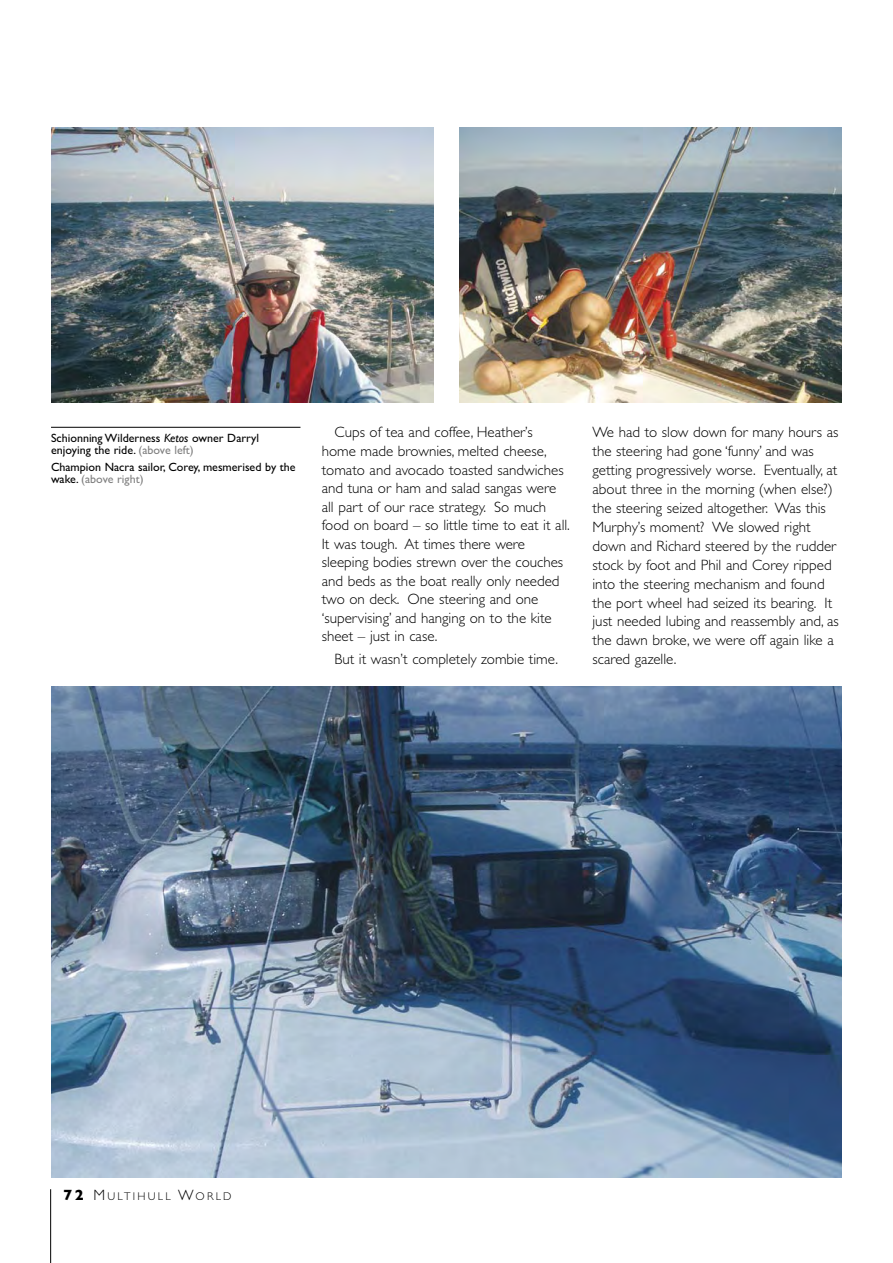
<style>
.page{position:relative;width:893px;height:1263px;background:#fff}
.page>*{position:absolute;margin:0;border:0;box-sizing:border-box;transform-origin:0 0}
.t1{font:300 15px/18.9px "Gill Sans";color:#000}
.t2{font:12px/12px "Gill Sans";color:#000}
.t3{font:300 11.25px "Gill Sans";letter-spacing:.2em;color:#000}
.s1{font-style:italic}
.s2{color:#808080}
.s3{font-weight:700;font-size:15px}
.s4{font-size:15px}
</style>
<div class="page">
<hr style="left:50px;top:1189px;width:1px;height:74px;background:#000">
<img style="left:51px;top:686px;width:791px;height:492px">
<img style="left:459px;top:128px;width:383px;height:274px">
<img style="left:51px;top:128px;width:383px;height:274px">
<hr style="left:51px;top:427px;width:249px;height:1px;background:#000">
<p class="t2" style="left:51px;top:434px;width:210px">Schionning Wilderness <span class="s1">Ketos</span> owner Darryl enjoying the ride. <span class="s2">(above left)</span></p>
<p class="t2" style="left:51px;top:462px;width:246px">Champion Nacra sailor, Corey, mesmerised by the wake. <span class="s2">(above right)</span></p>
<p class="t1" style="left:322px;top:425px;width:250px;text-indent:13px">Cups of tea and coffee, Heather’s home made brownies, melted cheese, tomato and avocado toasted sandwiches and tuna or ham and salad sangas were all part of our race strategy. So much food on board – so little time to eat it all.<br>It was tough. At times there were sleeping bodies strewn over the couches and beds as the boat really only needed two on deck. One steering and one ‘supervising’ and hanging on to the kite sheet – just in case.</p>
<p class="t1" style="left:334px;top:651px;width:225px">But it wasn’t completely zombie time.</p>
<p class="t1" style="left:592px;top:425px;width:248px">We had to slow down for many hours as the steering had gone ‘funny’ and was getting progressively worse. Eventually, at about three in the morning (when else?) the steering seized altogether. Was this Murphy’s moment? We slowed right down and Richard steered by the rudder stock by foot and Phil and Corey ripped into the steering mechanism and found the port wheel had seized its bearing. It just needed lubing and reassembly and, as the dawn broke, we were off again like a scared gazelle.</p>
<p class="t3" style="left:63px;top:1192px;width:170px"><span class="s3">72</span> <span class="s4">M</span>ULTIHULL <span class="s4">W</span>ORLD</p>
</div>
